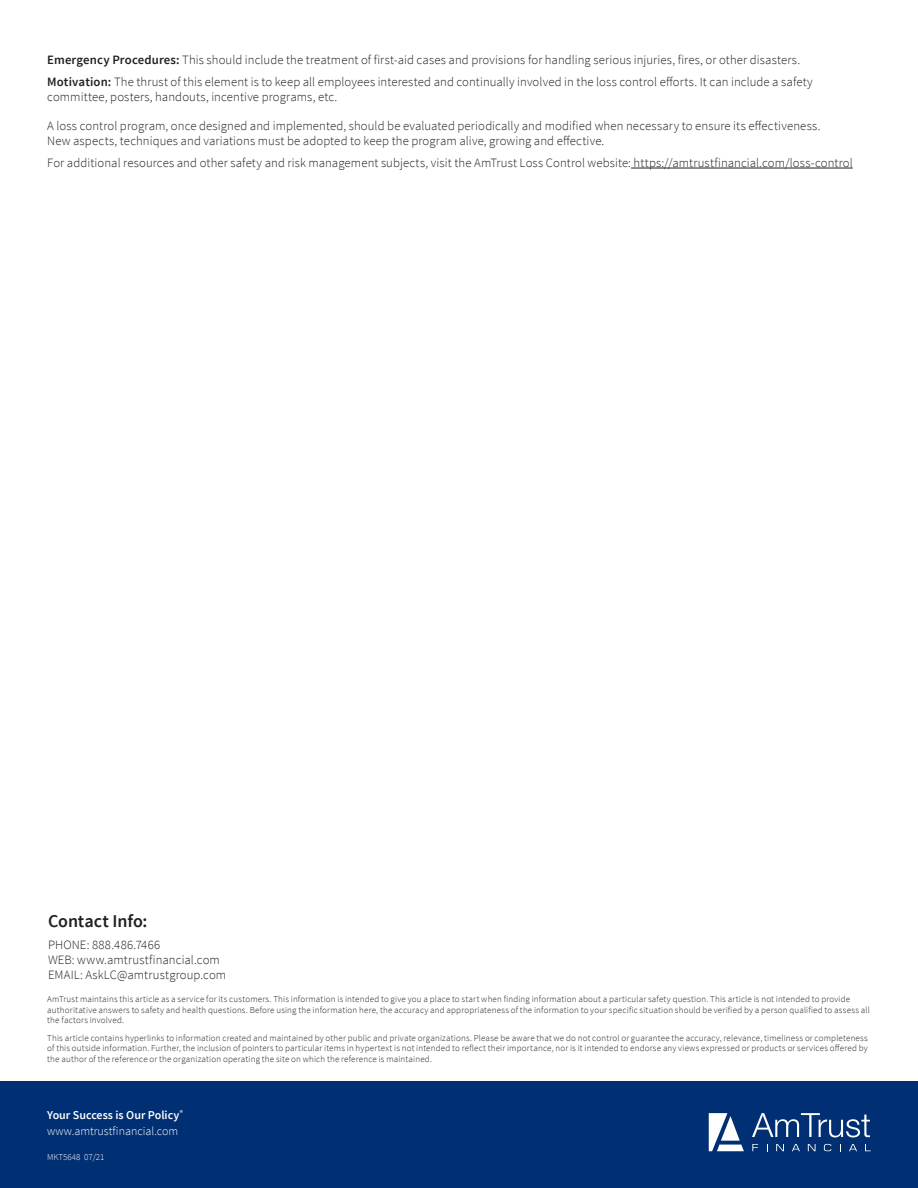
<style>
.page{position:relative;width:918px;height:1188px;background:#fff}
.page>*{position:absolute;margin:0;border:0;box-sizing:border-box;transform-origin:0 0}
.Body_Copy{font:600 18px "Source Sans Pro";letter-spacing:-.005em;color:#231f20}
.Body_Copy-2{font:300 12.75px/15.3px "Source Sans Pro";letter-spacing:.01em;color:#231f20}
.t1{font:300 12px "Source Sans Pro";color:#fff}
.t2{font:600 12px "Source Sans Pro";color:#fff}
.Body_Copy-3{font:300 9px/10.5px "Source Sans Pro";letter-spacing:.02em;color:#231f20}
.t3{font:300 9px "Source Sans Pro";color:#fff}
.s1{font-weight:600}
</style>
<div class="page">
<div style="left:0;top:1081px;width:918px;height:107px;background:#002f73"></div>
<svg style="left:752px;top:1113px;width:118px;height:24px"></svg>
<svg style="left:752px;top:1144px;width:6px;height:7px"></svg>
<svg style="left:776px;top:1144px;width:8px;height:7px"></svg>
<svg style="left:792px;top:1144px;width:8px;height:7px"></svg>
<svg style="left:808px;top:1144px;width:8px;height:7px"></svg>
<svg style="left:824px;top:1144px;width:7px;height:7px"></svg>
<svg style="left:849px;top:1144px;width:8px;height:7px"></svg>
<svg style="left:865px;top:1144px;width:6px;height:7px"></svg>
<svg style="left:709px;top:1113px;width:35px;height:38px"></svg>
<hr style="left:631px;top:168px;width:222px;height:1px;background:#231f20">
<p class="Body_Copy-2" style="left:47px;top:52px;width:754px"><span class="s1">Emergency Procedures:</span> This should include the treatment of first-aid cases and provisions for handling serious injuries, fires, or other disasters.</p>
<p class="Body_Copy-2" style="left:47px;top:74px;width:767px"><span class="s1">Motivation:</span> The thrust of this element is to keep all employees interested and continually involved in the loss control efforts. It can include a safety committee, posters, handouts, incentive programs, etc.</p>
<p class="Body_Copy-2" style="left:47px;top:118px;width:775px">A loss control program, once designed and implemented, should be evaluated periodically and modified when necessary to ensure its effectiveness.<br>New aspects, techniques and variations must be adopted to keep the program alive, growing and effective.</p>
<p class="Body_Copy-2" style="left:47px;top:155px;width:807px">For additional resources and other safety and risk management subjects, visit the AmTrust Loss Control website: https://amtrustfinancial.com/loss-control</p>
<p class="Body_Copy" style="left:48px;top:909px;width:101px">Contact Info:</p>
<p class="Body_Copy-2" style="left:48px;top:937px;width:114px">PHONE: 888.486.7466</p>
<p class="Body_Copy-2" style="left:48px;top:952px;width:173px">WEB: www.amtrustfinancial.com</p>
<p class="Body_Copy-2" style="left:48px;top:967px;width:180px">EMAIL: AskLC@amtrustgroup.com</p>
<p class="Body_Copy-3" style="left:47px;top:994px;width:824px">AmTrust maintains this article as a service for its customers. This information is intended to give you a place to start when finding information about a particular safety question. This article is not intended to provide authoritative answers to safety and health questions. Before using the information here, the accuracy and appropriateness of the information to your specific situation should be verified by a person qualified to assess all the factors involved.</p>
<p class="Body_Copy-3" style="left:47px;top:1032px;width:822px;text-align:justify">This article contains hyperlinks to information created and maintained by other public and private organizations. Please be aware that we do not control or guarantee the accuracy, relevance, timeliness or completeness of this outside information. Further, the inclusion of pointers to particular items in hypertext is not intended to reflect their importance, nor is it intended to endorse any views expressed or products or services offered by the author of the reference or the organization operating the site on which the reference is maintained.</p>
<p class="t2" style="left:47px;top:1107px;width:137px">Your Success is Our Policy<sup>®</sup></p>
<p class="t1" style="left:47px;top:1124px;width:133px">www.amtrustfinancial.com</p>
<p class="t3" style="left:47px;top:1152px;width:59px">MKT5648 07/21</p>
</div>
